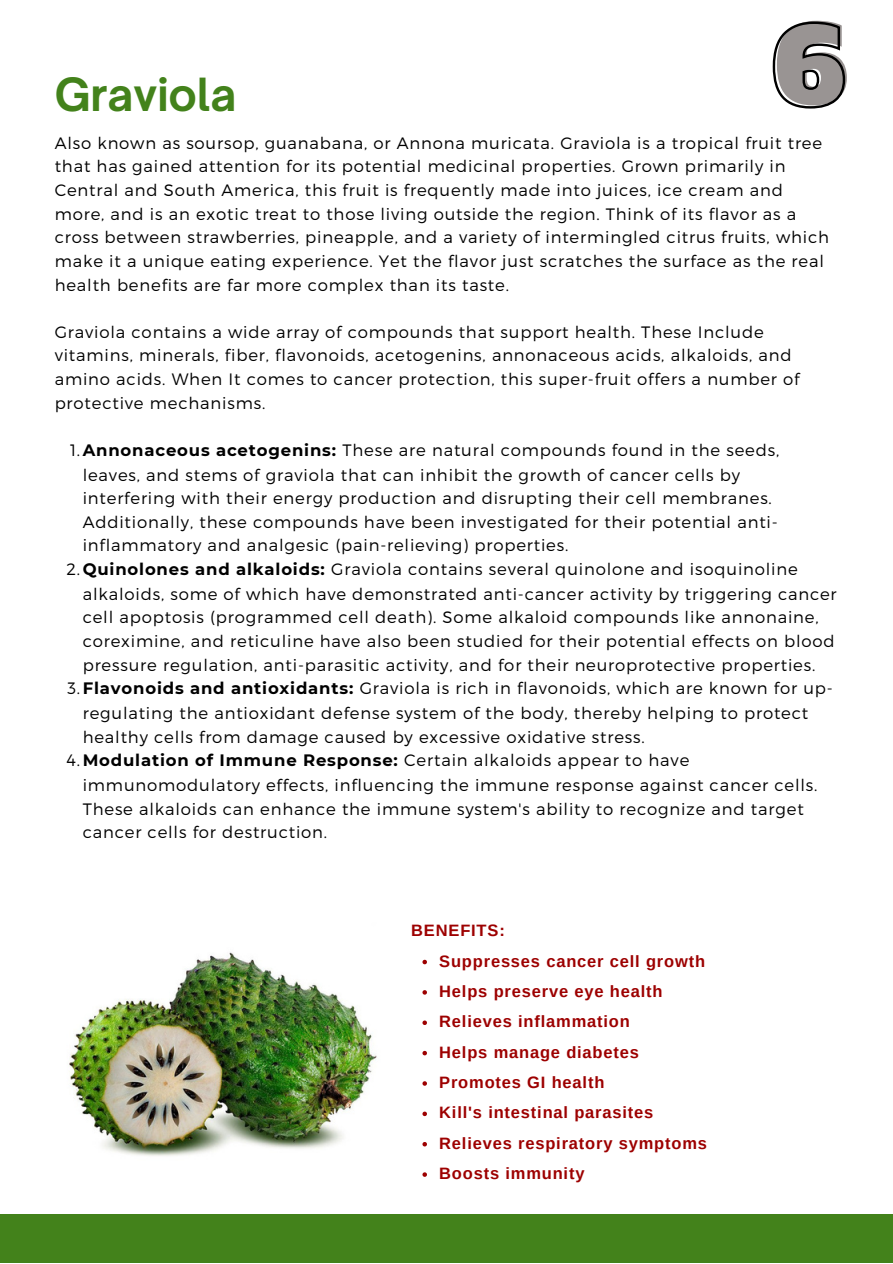
<style>
.page{position:relative;width:893px;height:1264px;background:#fff}
.page>*{position:absolute;margin:0;border:0;box-sizing:border-box;transform-origin:0 0}
.t1{font:104.85px "Alfa Slab One";color:#999493}
.t2{font:700 43.8px "Open Sauce One";color:#43821b}
.t3{font:300 16.5px/23.5px "Montserrat";letter-spacing:.05em;color:#000}
.t4{font:700 16.5px "Arimo";letter-spacing:.05em;color:#9d0000}
.s1{font-weight:700}
</style>
<div class="page">
<div style="left:0;top:1214px;width:892px;height:48px;background:#43821b"></div>
<img style="left:69px;top:952px;width:308px;height:204px">
<svg style="left:772px;top:21px;width:74px;height:88px"></svg>
<svg style="left:422px;top:959px;width:5px;height:5px"></svg>
<svg style="left:422px;top:990px;width:5px;height:4px"></svg>
<svg style="left:422px;top:1020px;width:5px;height:5px"></svg>
<svg style="left:422px;top:1050px;width:5px;height:5px"></svg>
<svg style="left:422px;top:1081px;width:5px;height:4px"></svg>
<svg style="left:422px;top:1111px;width:5px;height:5px"></svg>
<svg style="left:422px;top:1142px;width:5px;height:4px"></svg>
<svg style="left:422px;top:1172px;width:5px;height:4px"></svg>
<p class="t2" style="left:55px;top:68px;width:183px">Graviola</p>
<p class="t1" style="left:774px;top:-5px;width:74px">6</p>
<p class="t3" style="left:55px;top:130px;width:775px">Also known as soursop, guanabana, or Annona muricata. Graviola is a tropical fruit tree that has gained attention for its potential medicinal properties. Grown primarily in Central and South America, this fruit is frequently made into juices, ice cream and more, and is an exotic treat to those living outside the region. Think of its flavor as a cross between strawberries, pineapple, and a variety of intermingled citrus fruits, which make it a unique eating experience. Yet the flavor just scratches the surface as the real health benefits are far more complex than its taste.</p>
<p class="t3" style="left:55px;top:319px;width:746px">Graviola contains a wide array of compounds that support health. These Include vitamins, minerals, fiber, flavonoids, acetogenins, annonaceous acids, alkaloids, and amino acids. When It comes to cancer protection, this super-fruit offers a number of protective mechanisms.</p>
<p class="t3" style="left:83px;top:437px;width:698px;text-indent:-13px">1.<span class="s1">Annonaceous acetogenins:</span> These are natural compounds found in the seeds, leaves, and stems of graviola that can inhibit the growth of cancer cells by interfering with their energy production and disrupting their cell membranes.<br>Additionally, these compounds have been investigated for their potential anti&shy;inflammatory and analgesic (pain-relieving) properties.</p>
<p class="t3" style="left:83px;top:556px;width:755px;text-indent:-16px">2.<span class="s1">Quinolones and alkaloids:</span> Graviola contains several quinolone and isoquinoline alkaloids, some of which have demonstrated anti-cancer activity by triggering cancer cell apoptosis (programmed cell death). Some alkaloid compounds like annonaine, coreximine, and reticuline have also been studied for their potential effects on blood pressure regulation, anti-parasitic activity, and for their neuroprotective properties.</p>
<p class="t3" style="left:83px;top:675px;width:751px;line-height:24.2px;text-indent:-15px">3.<span class="s1">Flavonoids and antioxidants:</span> Graviola is rich in flavonoids, which are known for up&shy;regulating the antioxidant defense system of the body, thereby helping to protect healthy cells from damage caused by excessive oxidative stress.</p>
<p class="t3" style="left:83px;top:747px;width:736px;line-height:24px;text-indent:-16px">4.<span class="s1">Modulation of Immune Response:</span> Certain alkaloids appear to have immunomodulatory effects, influencing the immune response against cancer cells.<br>These alkaloids can enhance the immune system's ability to recognize and target cancer cells for destruction.</p>
<p class="t4" style="left:411px;top:921px;width:95px">BENEFITS:</p>
<p class="t4" style="left:439px;top:951px;width:267px">Suppresses cancer cell growth</p>
<p class="t4" style="left:439px;top:981px;width:225px">Helps preserve eye health</p>
<p class="t4" style="left:439px;top:1012px;width:192px">Relieves inflammation</p>
<p class="t4" style="left:439px;top:1042px;width:201px">Helps manage diabetes</p>
<p class="t4" style="left:439px;top:1073px;width:167px">Promotes GI health</p>
<p class="t4" style="left:439px;top:1103px;width:215px">Kill's intestinal parasites</p>
<p class="t4" style="left:439px;top:1133px;width:269px">Relieves respiratory symptoms</p>
<p class="t4" style="left:439px;top:1164px;width:147px">Boosts immunity</p>
</div>
